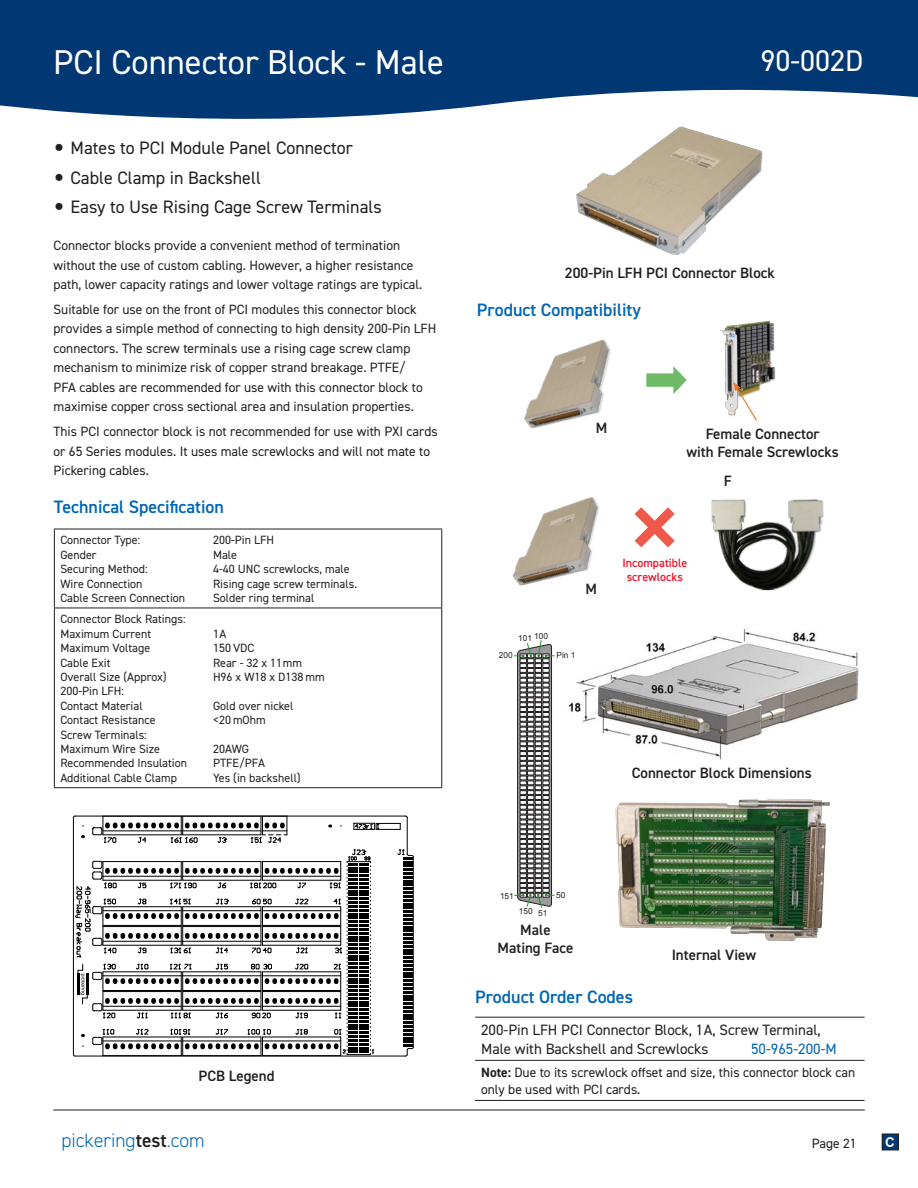
<style>
.page{position:relative;width:918px;height:1188px;background:#fff}
.page>*{position:absolute;margin:0;border:0;box-sizing:border-box;transform-origin:0 0}
.t1{font:34.5px "DIN2014";color:#fff}
.t2{font:30px "DIN2014";color:#fff}
.t3{font:300 19.5px "DIN2014";color:#0166b3}
.t4{font:18px/29.1px "DIN2014";color:#231f20}
.t5{font:600 18px "DIN2014";color:#0166b3}
.t6{font:600 15px/18px "DIN2014";color:#231f20;text-align:center}
.t7{font:15px/19.5px "DIN2014";color:#231f20}
.t8{font:15px "DIN2014";color:#0166b3}
.t9{font:13.5px/19.5px "DIN2014";color:#231f20}
.t10{font:700 13.5px "Arial";color:#fff}
.t11{font:12px/14.4px "DIN2014";color:#231f20}
.t12{font:600 12px/14.4px "DIN2014";color:#ee1b2c;text-align:center}
.t13{font:8.25px "Arial";color:#231f20}
.s1{font-weight:700}
.s2{font-weight:600;color:#231f20}
</style>
<div class="page">
<hr style="left:54px;top:529px;width:153px;height:1px;background:#231f20">
<hr style="left:54px;top:529px;width:1px;height:79px;background:#231f20">
<hr style="left:207px;top:529px;width:235px;height:1px;background:#231f20">
<hr style="left:441px;top:529px;width:1px;height:79px;background:#231f20">
<hr style="left:54px;top:608px;width:153px;height:1px;background:#231f20">
<hr style="left:54px;top:608px;width:1px;height:179px;background:#231f20">
<hr style="left:207px;top:608px;width:235px;height:1px;background:#231f20">
<hr style="left:441px;top:608px;width:1px;height:179px;background:#231f20">
<hr style="left:54px;top:787px;width:153px;height:1px;background:#231f20">
<hr style="left:207px;top:787px;width:235px;height:1px;background:#231f20">
<img style="left:576px;top:137px;width:187px;height:118px">
<hr style="left:475px;top:1017px;width:390px;height:1px;background:#231f20">
<hr style="left:475px;top:1060px;width:390px;height:1px;background:#231f20">
<hr style="left:475px;top:1100px;width:390px;height:1px;background:#231f20">
<img style="left:568px;top:628px;width:291px;height:132px">
<svg style="left:514px;top:640px;width:41px;height:268px"></svg>
<img style="left:711px;top:499px;width:112px;height:92px">
<svg style="left:646px;top:366px;width:41px;height:28px"></svg>
<img style="left:524px;top:339px;width:87px;height:90px">
<svg style="left:635px;top:507px;width:40px;height:40px"></svg>
<img style="left:720px;top:320px;width:56px;height:96px">
<svg style="left:733px;top:382px;width:25px;height:39px"></svg>
<img style="left:512px;top:497px;width:87px;height:89px">
<hr style="left:407px;top:818px;width:1px;height:36px;background:#000">
<hr style="left:73px;top:818px;width:1px;height:237px;background:#000">
<hr style="left:75px;top:1056px;width:331px;height:1px;background:#000">
<hr style="left:75px;top:816px;width:331px;height:1px;background:#000">
<svg style="left:353px;top:815px;width:55px;height:15px"></svg>
<svg style="left:92px;top:816px;width:196px;height:27px"></svg>
<svg style="left:397px;top:849px;width:17px;height:208px"></svg>
<svg style="left:73px;top:849px;width:301px;height:208px"></svg>
<img style="left:615px;top:799px;width:216px;height:142px">
<svg style="left:0;top:80px;width:918px;height:57px"></svg>
<div style="left:0;top:0;width:918px;height:80px;background:#013874"></div>
<hr style="left:53px;top:1110px;width:812px;height:1px;background:#231f20">
<div style="left:882px;top:1134px;width:17px;height:16px;background:#013874"></div>
<div style="left:882px;top:1134px;width:17px;height:16px;border:1px solid #231f20"></div>
<h1 class="t1" style="left:53px;top:41px;width:392px">PCI Connector Block - Male</h1>
<h3 class="t4" style="left:71px;top:133px;width:313px">Mates to PCI Module Panel Connector<br>Cable Clamp in Backshell<br>Easy to Use Rising Cage Screw Terminals</h3>
<p class="t9" style="left:54px;top:236px;width:370px">Connector blocks provide a convenient method of termination without the use of custom cabling. However, a higher resistance path, lower capacity ratings and lower voltage ratings are typical.</p>
<p class="t9" style="left:54px;top:299px;width:384px">Suitable for use on the front of PCI modules this connector block provides a simple method of connecting to high density 200-Pin LFH connectors. The screw terminals use a rising cage screw clamp mechanism to minimize risk of copper strand breakage. PTFE/<br>PFA cables are recommended for use with this connector block to maximise copper cross sectional area and insulation properties.</p>
<p class="t9" style="left:54px;top:421px;width:386px">This PCI connector block is not recommended for use with PXI cards or 65 Series modules. It uses male screwlocks and will not mate to<br>Pickering cables.</p>
<h3 class="t5" style="left:54px;top:495px;width:171px">Technical Specification</h3>
<p class="t11" style="left:60px;top:533px;width:126px">Connector Type:<br>Gender<br>Securing Method:<br>Wire Connection<br>Cable Screen Connection</p>
<p class="t11" style="left:213px;top:533px;width:146px">200-Pin LFH<br>Male<br>4-40 UNC screwlocks, male<br>Rising cage screw terminals.<br>Solder ring terminal</p>
<p class="t11" style="left:60px;top:612px;width:128px">Connector Block Ratings:<br>Maximum Current<br>Maximum Voltage<br>Cable Exit<br>Overall Size (Approx)<br>200-Pin LFH:<br>Contact Material<br>Contact Resistance<br>Screw Terminals:<br>Maximum Wire Size<br>Recommended Insulation<br>Additional Cable Clamp</p>
<p class="t11" style="left:213px;top:626px;width:113px">1A<br>150 VDC<br>Rear - 32 x 11mm<br>H96 x W18 x D138 mm</p>
<p class="t11" style="left:213px;top:698px;width:82px">Gold over nickel &lt;20 mOhm</p>
<p class="t11" style="left:213px;top:741px;width:89px">20AWG<br>PTFE/PFA<br>Yes (in backshell)</p>
<h2 class="t2" style="left:761px;top:42px;width:104px">90-002D</h2>
<p class="t6" style="left:565px;top:263px;width:212px">200-Pin LFH PCI Connector Block</p>
<h3 class="t5" style="left:477px;top:298px;width:165px">Product Compatibility</h3>
<p class="t6" style="left:596px;top:418px;width:13px">M</p>
<p class="t6" style="left:686px;top:425px;width:154px">Female Connector<br>with Female Screwlocks</p>
<p class="t6" style="left:724px;top:471px;width:9px">F</p>
<p class="t6" style="left:586px;top:579px;width:13px">M</p>
<p class="t13" style="left:518px;top:632px;width:32px">101 100</p>
<p class="t13" style="left:499px;top:650px;width:15px">200</p>
<p class="t13" style="left:557px;top:650px;width:20px">Pin 1</p>
<p class="t12" style="left:622px;top:555px;width:66px">Incompatible screwlocks</p>
<p class="t6" style="left:632px;top:764px;width:181px">Connector Block Dimensions</p>
<p class="t6" style="left:199px;top:1066px;width:78px">PCB Legend</p>
<p class="t13" style="left:500px;top:890px;width:15px">151</p>
<p class="t13" style="left:556px;top:890px;width:11px">50</p>
<p class="t13" style="left:519px;top:906px;width:30px">150 51</p>
<p class="t6" style="left:498px;top:920px;width:77px">Male<br>Mating Face</p>
<p class="t6" style="left:672px;top:945px;width:86px">Internal View</p>
<h3 class="t5" style="left:475px;top:985px;width:159px">Product Order Codes</h3>
<p class="t7" style="left:481px;top:1020px;width:341px">200-Pin LFH PCI Connector Block, 1A, Screw Terminal,<br>Male with Backshell and Screwlocks</p>
<p class="t8" style="left:751px;top:1040px;width:87px">50-965-200-M</p>
<p class="t9" style="left:481px;top:1063px;width:375px;line-height:17.5px"><span class="s1">Note:</span> Due to its screwlock offset and size, this connector block can only be used with PCI cards.</p>
<h3 class="t3" style="left:62px;top:1129px;width:145px">pickering<span class="s2">test</span>.com</h3>
<p class="t9" style="left:812px;top:1134px;width:46px">Page 21</p>
<p class="t10" style="left:885px;top:1133px;width:11px">C</p>
</div>
